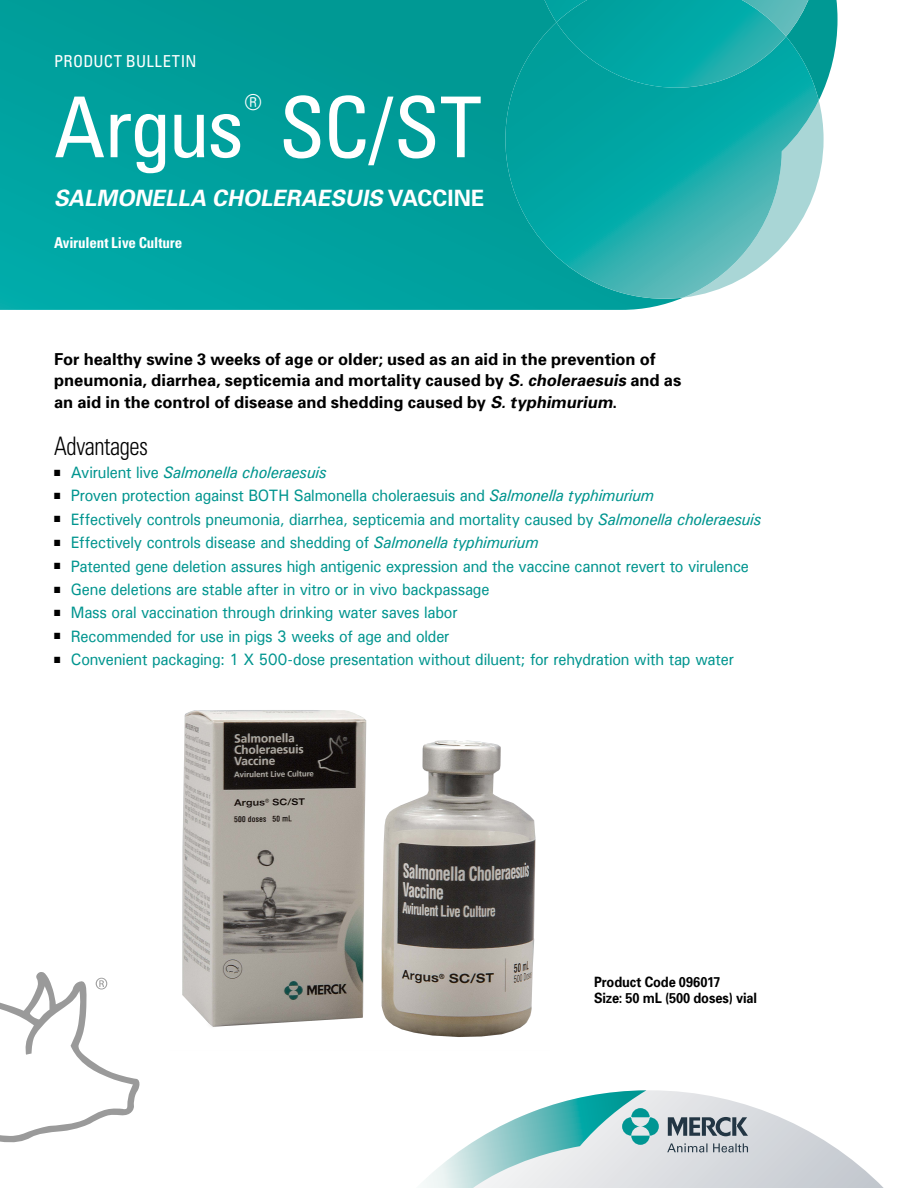
<style>
.page{position:relative;width:918px;height:1188px;background:#fff}
.page>*{position:absolute;margin:0;border:0;box-sizing:border-box;transform-origin:0 0}
.t1{font:condensed 84px "Univers";letter-spacing:-.02em;color:#fff}
.t2{font:300 condensed 25.5px "Univers";letter-spacing:-.02em;color:#000;scale:.9 1}
.t3{font:italic 700 22.5px "Univers";color:#fff}
.t4{font:300 condensed 21.9px "Univers";color:#fff}
.t5{font:16.5px "Univers";letter-spacing:-.015em;color:#00958f;scale:.92 1}
.t6{font:700 16.5px/21.9px "Univers";color:#000}
.t7{font:italic 16.5px "Univers";letter-spacing:-.015em;color:#00958f;scale:.92 1}
.t8{font:condensed 16.5px "Univers";letter-spacing:.02em;color:#fff}
.t9{font:700 condensed 15px "Univers";letter-spacing:-.005em;color:#fff}
.t10{font:700 14.25px/16.2px "Univers";letter-spacing:-.005em;color:#000;scale:.9 1}
.s1{font-style:normal}
.s2{font-style:italic}
.s3{color:#000}
</style>
<div class="page">
<svg style="left:0;top:0;width:680px;height:310px;background:#009f9c"></svg>
<div style="left:505px;top:22px;width:177px;height:277px;background:#009f9c"></div>
<svg style="left:540px;top:0;width:298px;height:298px;background:#34b4b3"></svg>
<svg style="left:0;top:972px;width:140px;height:171px"></svg>
<svg style="left:659px;top:1090px;width:225px;height:98px"></svg>
<svg style="left:424px;top:1090px;width:235px;height:98px"></svg>
<svg style="left:667px;top:1117px;width:81px;height:35px;background:#979fa7"></svg>
<img style="left:130px;top:710px;width:406px;height:340px">
<p class="t8" style="left:54px;top:51px;width:144px">PRODUCT BULLETIN</p>
<h3 class="t4" style="left:245px;top:89px;width:19px">®</h3>
<h1 class="t1" style="left:54px;top:74px;width:427px">ARGUS SC/ST</h1>
<h3 class="t3" style="left:54px;top:184px;width:432px">SALMONELLA CHOLERAESUIS <span class="s1">va c c i n e</span></h3>
<p class="t9" style="left:54px;top:234px;width:130px">Avirulent Live Culture</p>
<p class="t6" style="left:54px;top:347px;width:629px">For healthy swine 3 weeks of age or older; used as an aid in the prevention of pneumonia, diarrhea, septicemia and mortality caused by <span class="s2">S.CHOLERAESUIS</span> and as an aid in the control of disease and shedding caused by <span class="s2">S.TYPHIMURIUM</span>.</p>
<h2 class="t2" style="left:54px;top:430px;width:106px">Advantages</h2>
<p class="t7" style="left:54px;top:462px;width:298px"><span class="s3">■</span> <span class="s1">Avirulent live</span> Salmonella choleraesuis</p>
<p class="t5" style="left:54px;top:485px;width:654px"><span class="s3">■</span> Proven protection against BOTH Salmonella choleraesuis and <span class="s2">Salmonella typhimurium</span></p>
<p class="t5" style="left:54px;top:509px;width:770px"><span class="s3">■</span> Effectively controls pneumonia, diarrhea, septicemia and mortality caused by <span class="s2">Salmonella choleraesuis</span></p>
<p class="t5" style="left:54px;top:532px;width:528px"><span class="s3">■</span> Effectively controls disease and shedding of <span class="s2">Salmonella typhimurium</span></p>
<p class="t5" style="left:54px;top:556px;width:757px"><span class="s3">■</span> Patented gene deletion assures high antigenic expression and the vaccine cannot revert to virulence</p>
<p class="t5" style="left:54px;top:579px;width:475px"><span class="s3">■</span> Gene deletions are stable after in vitro or in vivo backpassage</p>
<p class="t5" style="left:54px;top:602px;width:440px"><span class="s3">■</span> Mass oral vaccination through drinking water saves labor</p>
<p class="t5" style="left:54px;top:626px;width:432px"><span class="s3">■</span> Recommended for use in pigs 3 weeks of age and older</p>
<p class="t5" style="left:54px;top:649px;width:741px"><span class="s3">■</span> Convenient packaging: 1 X 500-dose presentation without diluent; for rehydration with tap water</p>
<p class="t10" style="left:594px;top:973px;width:183px">Product Code 096017<br>Size: 50 mL (500 doses) vial</p>
</div>
